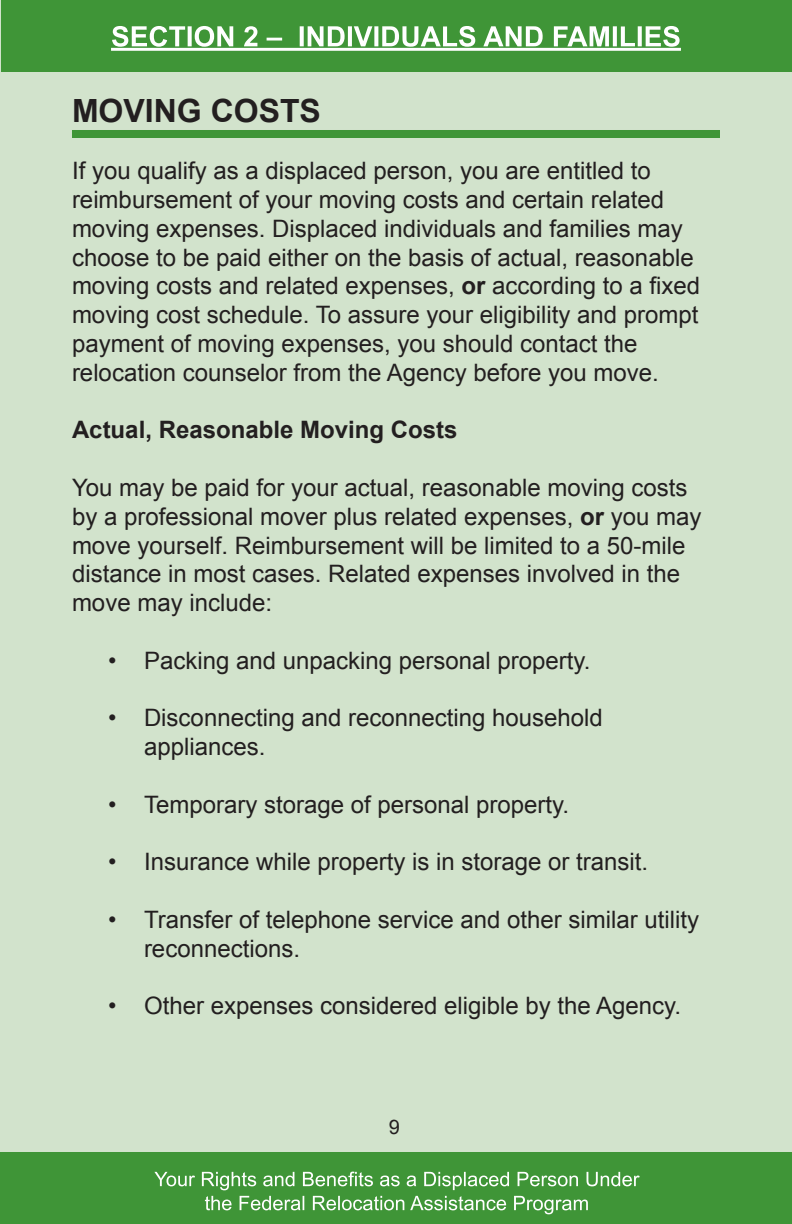
<style>
.page{position:relative;width:792px;height:1224px;background:#d2e3cc}
.page>*{position:absolute;margin:0;border:0;box-sizing:border-box;transform-origin:0 0}
.t1{font:700 32px "Arial";color:#231f20}
.t2{font:700 28px "Arial";color:#fff}
.t3{font:24px/28.8px "Arial";color:#231f20}
.t4{font:700 24px "Arial";color:#231f20}
.t5{font:20px/24px "Arial";color:#fff;text-align:center}
.t6{font:20px "Arial";color:#231f20}
.s1{font-weight:700}
</style>
<div class="page">
<div style="left:0;top:1152px;width:792px;height:72px;background:#3f9537"></div>
<div style="left:2px;top:0;width:790px;height:72px;background:#3f9537"></div>
<div style="left:72px;top:130px;width:648px;height:8px;background:#3f9537"></div>
<hr style="left:111px;top:48px;width:570px;height:3px;background:#fff">
<p class="t2" style="left:111px;top:18px;width:571px">SECTION 2 – INDIVIDUALS AND FAMILIES</p>
<h1 class="t1" style="left:72px;top:89px;width:250px">MOVING COSTS</h1>
<p class="t3" style="left:72px;top:157px;width:630px">If you qualify as a displaced person, you are entitled to reimbursement of your moving costs and certain related moving expenses. Displaced individuals and families may choose to be paid either on the basis of actual, reasonable moving costs and related expenses, <span class="s1">or</span> according to a fixed moving cost schedule. To assure your eligibility and prompt payment of moving expenses, you should contact the relocation counselor from the Agency before you move.</p>
<p class="t4" style="left:72px;top:414px;width:387px">Actual, Reasonable Moving Costs</p>
<p class="t3" style="left:72px;top:474px;width:631px">You may be paid for your actual, reasonable moving costs by a professional mover plus related expenses, <span class="s1">or</span> you may move yourself. Reimbursement will be limited to a 50-mile distance in most cases. Related expenses involved in the move may include:</p>
<p class="t3" style="left:108px;top:646px;width:484px">• Packing and unpacking personal property.</p>
<p class="t3" style="left:144px;top:704px;width:460px;text-indent:-36px">• Disconnecting and reconnecting household appliances.</p>
<p class="t3" style="left:108px;top:790px;width:463px">• Temporary storage of personal property.</p>
<p class="t3" style="left:108px;top:848px;width:542px">• Insurance while property is in storage or transit.</p>
<p class="t3" style="left:144px;top:906px;width:557px;text-indent:-36px">• Transfer of telephone service and other similar utility reconnections.</p>
<p class="t3" style="left:108px;top:992px;width:575px">• Other expenses considered eligible by the Agency.</p>
<p class="t6" style="left:389px;top:1114px;width:13px">9</p>
<p class="t5" style="left:154px;top:1167px;width:487px">Your Rights and Benefits as a Displaced Person Under the Federal Relocation Assistance Program</p>
</div>
